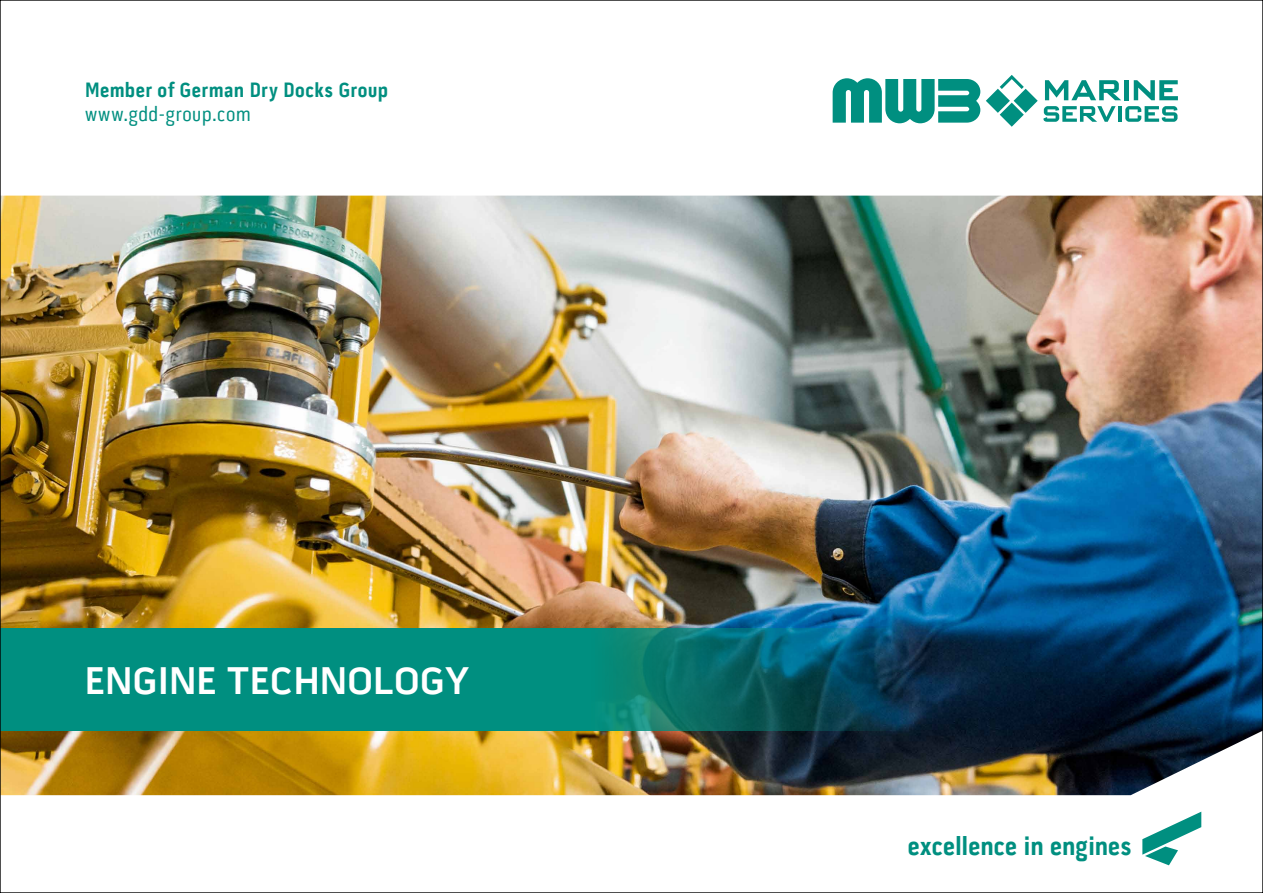
<style>
.page{position:relative;width:1263px;height:893px;background:#fff}
.page>*{position:absolute;margin:0;border:0;box-sizing:border-box;transform-origin:0 0}
.t1{font:700 39px "Pill Gothic 600 mg";letter-spacing:.02em;color:#fff}
.t2{font:700 27px "Pill Gothic 300 mg";color:#008f80}
.t3{font:700 21px "Pill Gothic 300 mg";letter-spacing:.02em;color:#008f80}
.t4{font:21px "Pill Gothic 300 mg";letter-spacing:.025em;color:#008f80}
</style>
<div class="page">
<svg style="left:833px;top:78px;width:147px;height:45px"></svg>
<svg style="left:986px;top:75px;width:192px;height:52px"></svg>
<img style="left:2px;top:196px;width:1259px;height:599px">
<svg style="left:1142px;top:812px;width:59px;height:53px"></svg>
<svg style="left:2px;top:628px;width:906px;height:102px;fill:#008f80"></svg>
<p class="t3" style="left:85px;top:77px;width:304px">Member of German Dry Docks Group</p>
<p class="t4" style="left:85px;top:101px;width:167px">www.gdd-group.com</p>
<h1 class="t1" style="left:85px;top:657px;width:386px">ENGINE TECHNOLOGY</h1>
<p class="t2" style="left:908px;top:829px;width:225px">excellence in engines</p>
</div>
